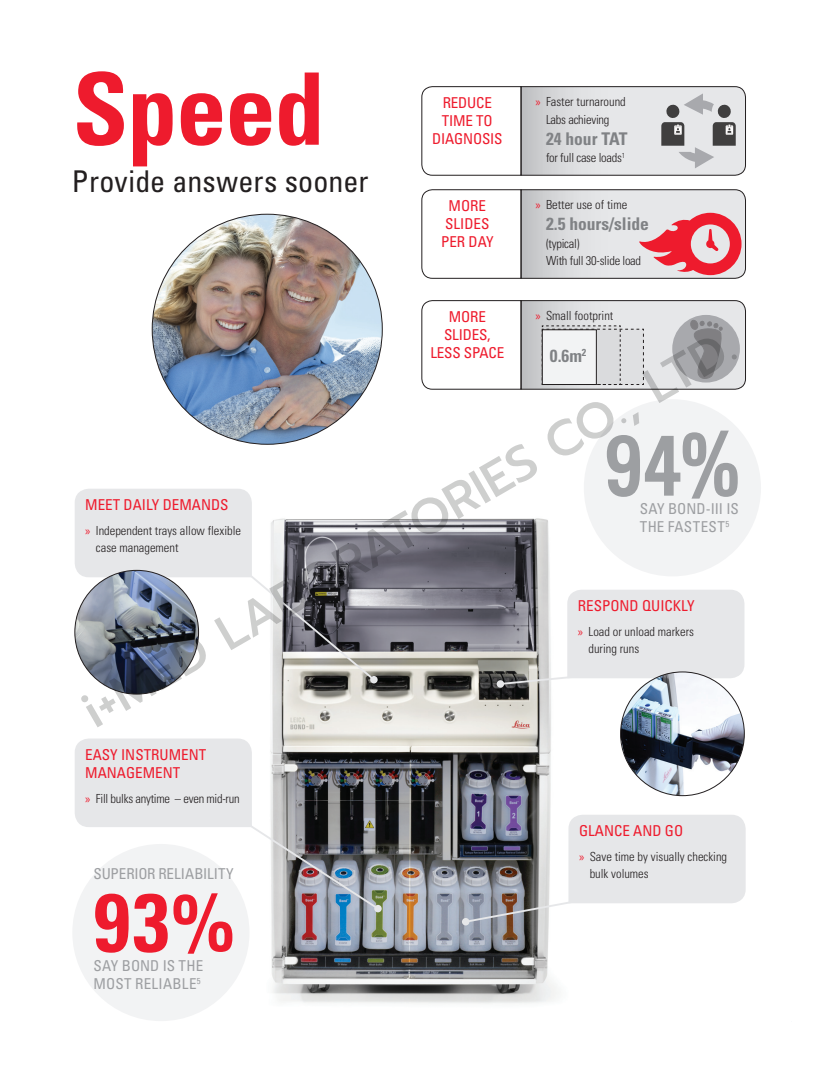
<style>
.page{position:relative;width:818px;height:1066px;background:#fff}
.page>*{position:absolute;margin:0;border:0;box-sizing:border-box;transform-origin:0 0}
.t1{font:700 condensed 100px "Univers LT Std";letter-spacing:-.01em;color:#ee1b2d}
.t2{font:700 condensed 82.5px "Univers LT Std";color:#ee1b2d}
.t3{font:condensed 82.5px "Univers LT Std";color:#9d9fa2}
.t4{font:condensed 30px "Univers LT Std";letter-spacing:.005em;color:#231f20}
.t5{font:700 condensed 17.5px "Univers LT Std";color:#808285}
.t6{font:condensed 15px/18px "Univers LT Std";color:#ee1b2d;text-align:center}
.t7{font:condensed 15px/18px "Univers LT Std";letter-spacing:.005em;color:#9d9fa2}
.t8{font:300 condensed 12.5px/17.5px "Univers LT Std";color:#231f20}
.t9{font:300 condensed 12.5px/17.5px "Univers LT Std";letter-spacing:-.02em;color:#231f20}
.s1{font-family:"Myriad Pro";font-weight:400;font-stretch:normal;color:#ee1b2d}
</style>
<div class="page">
<img style="left:207px;top:727px;width:486px;height:281px">
<div style="left:72px;top:844px;width:177px;height:177px;background:#f2f3f4;border-radius:50%"></div>
<img style="left:152px;top:214px;width:230px;height:230px;border-radius:115px">
<svg style="left:421px;top:86px;width:325px;height:90px"></svg>
<svg style="left:421px;top:189px;width:325px;height:90px"></svg>
<svg style="left:75px;top:738px;width:306px;height:173px"></svg>
<div style="left:374px;top:905px;width:8px;height:7px;background:#e6e7e9;border-radius:50%"></div>
<svg style="left:463px;top:815px;width:283px;height:109px"></svg>
<div style="left:462px;top:918px;width:7px;height:7px;background:#e6e7e9;border-radius:50%"></div>
<div style="left:584px;top:399px;width:177px;height:177px;background:#f2f3f4;border-radius:50%"></div>
<img style="left:620px;top:672px;width:124px;height:124px;border-radius:62px">
<svg style="left:75px;top:300px;width:671px;height:427px"></svg>
<h1 class="t1" style="left:73px;top:48px;width:253px">Speed</h1>
<h3 class="t4" style="left:72px;top:162px;width:298px">Provide answers sooner</h3>
<p class="t6" style="left:85px;top:496px;width:145px">MEET DAILY DEMANDS</p>
<p class="t8" style="left:96px;top:522px;width:147px;text-indent:-11px"><span class="s1">»</span> Independent trays allow flexible case management</p>
<p class="t6" style="left:85px;top:745px;width:122px;text-align:left">EASY INSTRUMENT<br>MANAGEMENT</p>
<p class="t9" style="left:85px;top:789px;width:156px"><span class="s1">»</span> Fill bulks anytime – even mid-run</p>
<p class="t7" style="left:94px;top:865px;width:142px">SUPERIOR RELIABILITY</p>
<h2 class="t2" style="left:94px;top:872px;width:143px">93%</h2>
<p class="t7" style="left:94px;top:956px;width:111px">SAY BOND IS THE<br>MOST RELIABLE<sup>5</sup></p>
<p class="t6" style="left:432px;top:93px;width:72px">REDUCE<br>TIME TO<br>DIAGNOSIS</p>
<p class="t8" style="left:535px;top:93px;width:92px;text-align:center"><span class="s1">»</span> Faster turnaround<br>Labs achieving</p>
<h3 class="t5" style="left:546px;top:128px;width:83px">24 hour TAT</h3>
<p class="t9" style="left:546px;top:149px;width:80px">for full case loads<sup>1</sup></p>
<p class="t6" style="left:441px;top:197px;width:54px">MORE<br>SLIDES<br>PER DAY</p>
<p class="t8" style="left:535px;top:196px;width:93px"><span class="s1">»</span> Better use of time</p>
<h3 class="t5" style="left:546px;top:213px;width:105px">2.5 hours/slide</h3>
<p class="t9" style="left:546px;top:235px;width:97px">(typical)<br>With full 30-slide load</p>
<p class="t6" style="left:430px;top:307px;width:75px">MORE<br>SLIDES,<br>LESS SPACE</p>
<p class="t8" style="left:535px;top:307px;width:79px"><span class="s1">»</span> Small footprint</p>
<h3 class="t5" style="left:550px;top:345px;width:38px">0.6m<sup>2</sup></h3>
<h2 class="t3" style="left:605px;top:413px;width:139px">94%</h2>
<p class="t7" style="left:640px;top:500px;width:101px">SAY BOND-III IS<br>THE FASTEST<sup>5</sup></p>
<p class="t6" style="left:578px;top:597px;width:118px">RESPOND QUICKLY</p>
<p class="t8" style="left:588px;top:623px;width:107px;text-indent:-11px"><span class="s1">»</span> Load or unload markers during runs</p>
<p class="t6" style="left:579px;top:822px;width:106px">GLANCE AND GO</p>
<p class="t8" style="left:590px;top:848px;width:139px;text-indent:-11px"><span class="s1">»</span> Save time by visually checking bulk volumes</p>
</div>
